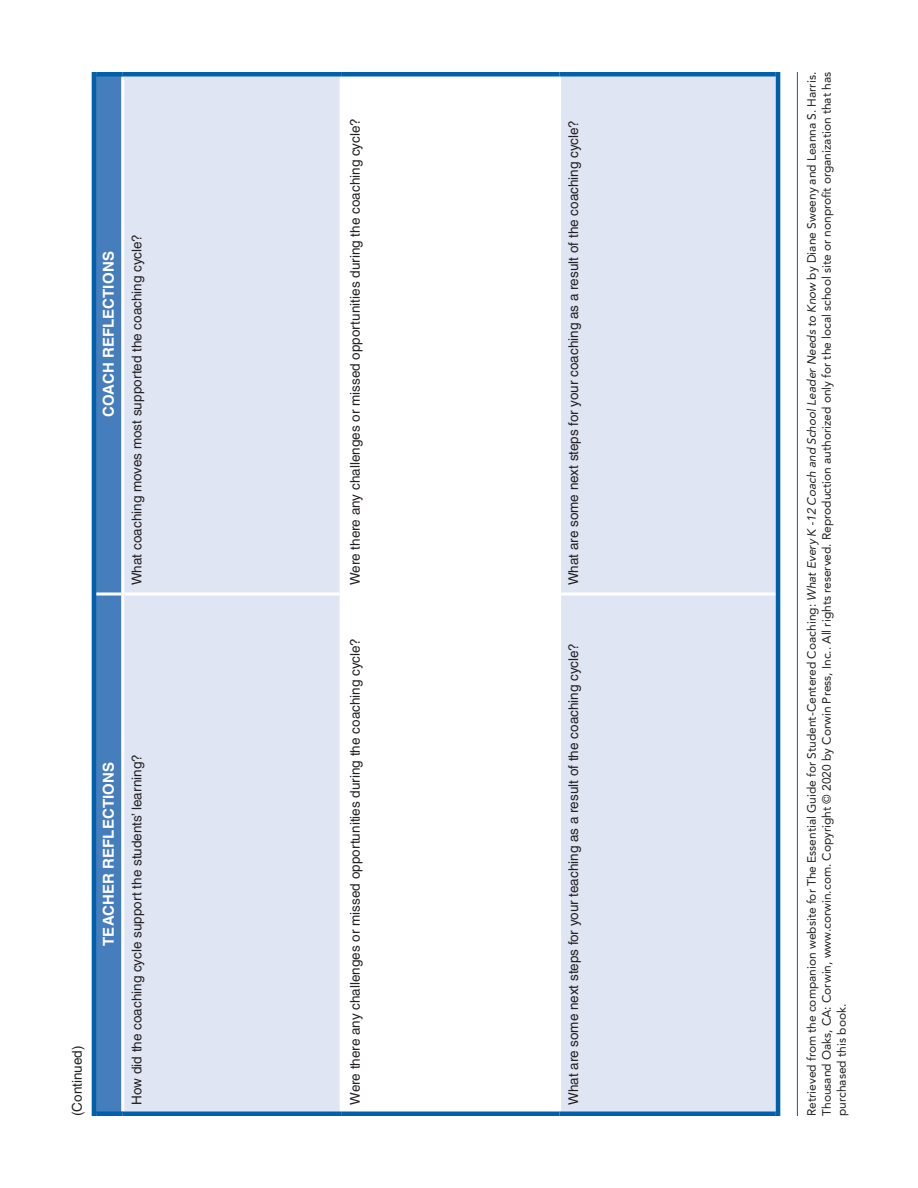
<style>
.page{position:relative;width:918px;height:1188px;background:#fff}
.page>*{position:absolute;margin:0;border:0;box-sizing:border-box;transform-origin:0 0}
.FCH{font:700 15px "Helvetica LT Std";letter-spacing:.005em;color:#fff}
.FTEXT{font:13.5px "Helvetica LT Std";color:#231f20}
.FSN{font:12px/15px "Avenir LT Std";color:#231f20;text-align:justify}
.s1{font-style:italic}
</style>
<div class="page">
<div style="left:96px;top:76px;width:25px;height:1036px;background:#467dbc"></div>
<div style="left:124px;top:76px;width:652px;height:1036px;background:#e0e5f3"></div>
<svg style="left:343px;top:76px;width:215px;height:1036px"></svg>
<svg style="left:96px;top:592px;width:25px;height:4px"></svg>
<hr style="left:124px;top:592px;width:216px;height:4px;background:#f4f5fa">
<hr style="left:340px;top:594px;width:3px;height:518px;background:#fff">
<hr style="left:340px;top:76px;width:3px;height:518px;background:#fff">
<hr style="left:343px;top:592px;width:215px;height:4px;background:#fff">
<hr style="left:558px;top:594px;width:3px;height:518px;background:#fff">
<hr style="left:558px;top:76px;width:3px;height:518px;background:#fff">
<svg style="left:561px;top:592px;width:215px;height:4px"></svg>
<hr style="left:92px;top:594px;width:4px;height:522px;background:#0060aa">
<hr style="left:96px;top:1112px;width:27px;height:4px;background:#0060aa">
<hr style="left:92px;top:72px;width:4px;height:522px;background:#0060aa">
<hr style="left:96px;top:72px;width:27px;height:4px;background:#0060aa">
<hr style="left:123px;top:1112px;width:218px;height:4px;background:#0060aa">
<hr style="left:123px;top:72px;width:218px;height:4px;background:#0060aa">
<hr style="left:341px;top:1112px;width:219px;height:4px;background:#0060aa">
<hr style="left:341px;top:72px;width:219px;height:4px;background:#0060aa">
<hr style="left:560px;top:1112px;width:216px;height:4px;background:#0060aa">
<hr style="left:560px;top:72px;width:216px;height:4px;background:#0060aa">
<hr style="left:776px;top:594px;width:4px;height:522px;background:#0060aa">
<hr style="left:776px;top:72px;width:4px;height:522px;background:#0060aa">
<hr style="left:797px;top:72px;width:1px;height:1044px;background:#0060aa">
<p class="FCH" style="left:99px;top:417px;width:167px;rotate:-90deg">COACH REFLECTIONS</p>
<p class="FTEXT" style="left:129px;top:585px;width:352px;rotate:-90deg">What coaching moves most supported the coaching cycle?</p>
<p class="FTEXT" style="left:69px;top:1116px;width:72px;rotate:-90deg">(Continued)</p>
<p class="FCH" style="left:99px;top:946px;width:186px;rotate:-90deg">TEACHER REFLECTIONS</p>
<p class="FTEXT" style="left:129px;top:1105px;width:352px;rotate:-90deg">How did the coaching cycle support the students’ learning?</p>
<p class="FTEXT" style="left:347px;top:585px;width:468px;rotate:-90deg">Were there any challenges or missed opportunities during the coaching cycle?</p>
<p class="FTEXT" style="left:347px;top:1105px;width:468px;rotate:-90deg">Were there any challenges or missed opportunities during the coaching cycle?</p>
<p class="FTEXT" style="left:566px;top:585px;width:466px;rotate:-90deg">What are some next steps for your coaching as a result of the coaching cycle?</p>
<p class="FTEXT" style="left:566px;top:1105px;width:463px;rotate:-90deg">What are some next steps for your teaching as a result of the coaching cycle?</p>
<p class="FSN" style="left:804px;top:1116px;width:1046px;rotate:-90deg">Retrieved from the companion website for The Essential Guide for Student-Centered Coaching: <span class="s1">What Every K -12 Coach and School Leader Needs to Know</span> by Diane Sweeny and Leanna S. Harris.<br>Thousand Oaks, CA: Corwin, www.corwin.com. Copyright © 2020 by Corwin Press, Inc.. All rights reserved. Reproduction authorized only for the local school site or nonprofit organization that has purchased this book.</p>
</div>
